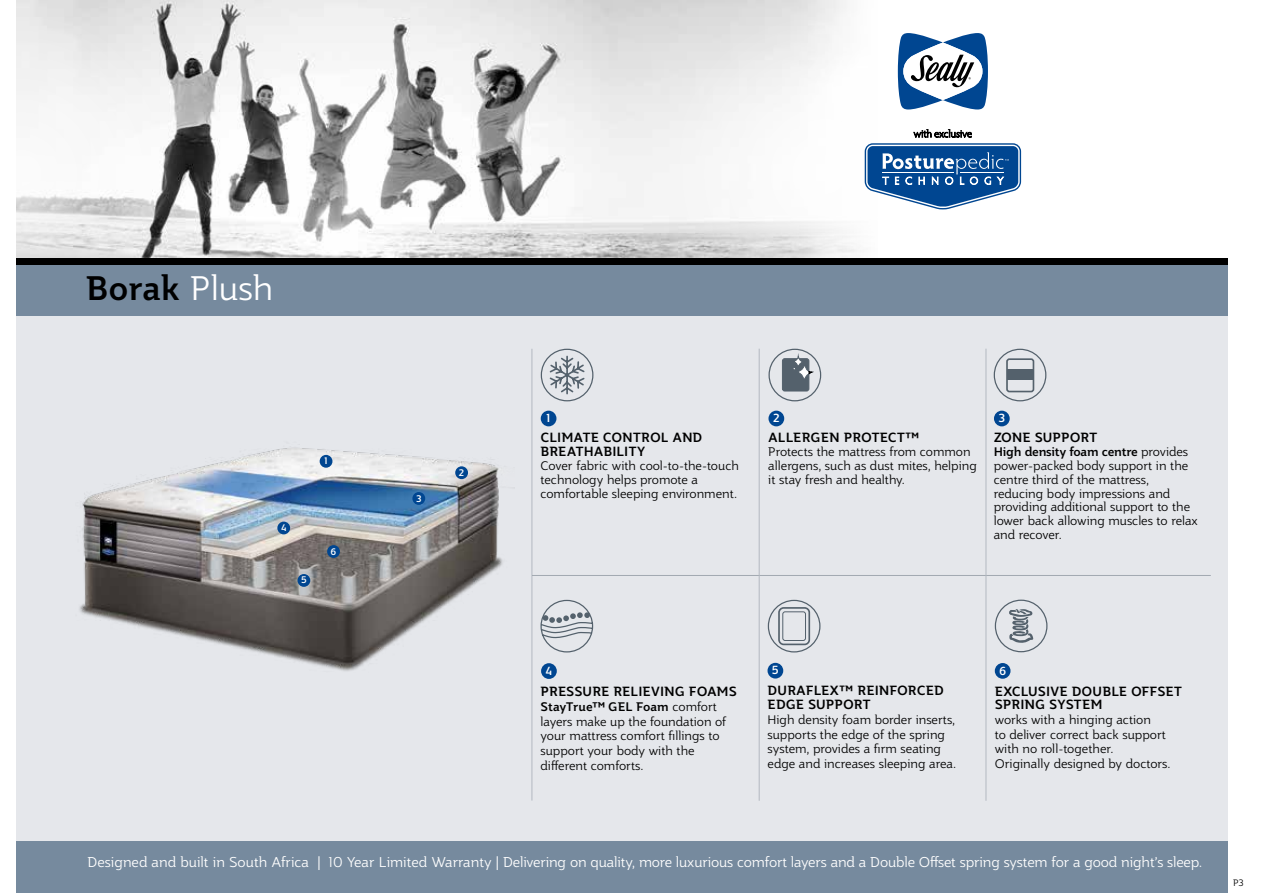
<style>
.page{position:relative;width:1263px;height:893px;background:#fff}
.page>*{position:absolute;margin:0;border:0;box-sizing:border-box;transform-origin:0 0}
.t1{font:500 33px "Jotia";letter-spacing:-.005em;color:#000}
.t2{font:300 13.8px "Jotia";letter-spacing:-.01em;color:#fff}
.t3{font:500 12.9px/13.8px "Jotia";color:#000}
.t4{font:300 12.15px/14.7px "Jotia";color:#000}
.t5{font:500 11.4px "Jotia";color:#fff}
.t6{font:500 9.3px "Jotia";color:#fff}
.t7{font:300 9px "Jotia";color:#000}
.s1{font-weight:300;color:#fff}
.s2{font-weight:500}
</style>
<div class="page">
<img style="left:313px;top:0;width:220px;height:259px">
<svg style="left:533px;top:0;width:584px;height:259px"></svg>
<svg style="left:16px;top:0;width:297px;height:259px"></svg>
<div style="left:16px;top:315px;width:1212px;height:578px;background:#e5e7eb"></div>
<div style="left:16px;top:264px;width:1212px;height:51px;background:#768a9e"></div>
<div style="left:16px;top:259px;width:1212px;height:6px;background:#000"></div>
<div style="left:768px;top:349px;width:53px;height:52px;border:1px solid #54616c;border-radius:50%"></div>
<div style="left:782px;top:359px;width:27px;height:32px;background:#54616c;border-radius:2px"></div>
<div style="left:782px;top:359px;width:27px;height:32px;border:1px solid #54616c;border-radius:2px"></div>
<svg style="left:797px;top:364px;width:15px;height:16px"></svg>
<div style="left:797px;top:364px;width:15px;height:16px;border:1px solid #54616c;border-radius:50%"></div>
<svg style="left:793px;top:356px;width:10px;height:11px"></svg>
<div style="left:793px;top:356px;width:10px;height:11px;border:1px solid #54616c;border-radius:50%"></div>
<hr style="left:531px;top:349px;width:1px;height:452px;background:#b3b9c1">
<hr style="left:532px;top:575px;width:679px;height:1px;background:#a2a9b1">
<div style="left:541px;top:411px;width:15px;height:15px;background:#004691;border-radius:50%"></div>
<div style="left:768px;top:411px;width:16px;height:15px;background:#004691;border-radius:50%"></div>
<div style="left:541px;top:663px;width:16px;height:16px;background:#004691;border-radius:50%"></div>
<div style="left:767px;top:663px;width:16px;height:15px;background:#004691;border-radius:50%"></div>
<div style="left:995px;top:663px;width:15px;height:16px;background:#004691;border-radius:50%"></div>
<div style="left:768px;top:600px;width:52px;height:52px;border:1px solid #54616c;border-radius:50%"></div>
<div style="left:778px;top:607px;width:32px;height:38px;border:2px solid #54616c;border-radius:5px"></div>
<div style="left:782px;top:611px;width:24px;height:30px;border:1px solid #54616c;border-radius:2px"></div>
<svg style="left:548px;top:355px;width:38px;height:40px"></svg>
<div style="left:541px;top:349px;width:52px;height:52px;border:1px solid #54616c;border-radius:50%"></div>
<div style="left:994px;top:411px;width:16px;height:15px;background:#004691;border-radius:50%"></div>
<div style="left:1006px;top:358px;width:28px;height:34px;border:2px solid #54616c;border-radius:2px"></div>
<div style="left:1007px;top:370px;width:26px;height:10px;background:#54616c"></div>
<div style="left:994px;top:349px;width:52px;height:52px;border:1px solid #54616c;border-radius:50%"></div>
<div style="left:16px;top:842px;width:1212px;height:51px;background:#768a9e"></div>
<hr style="left:759px;top:349px;width:1px;height:452px;background:#b3b9c1">
<hr style="left:985px;top:349px;width:1px;height:452px;background:#b3b9c1">
<svg style="left:865px;top:143px;width:156px;height:66px"></svg>
<svg style="left:914px;top:129px;width:58px;height:8px"></svg>
<svg style="left:898px;top:33px;width:90px;height:77px"></svg>
<img style="left:79px;top:447px;width:436px;height:224px">
<div style="left:455px;top:466px;width:13px;height:13px;background:#004691;border-radius:50%"></div>
<div style="left:320px;top:455px;width:12px;height:13px;background:#004691;border-radius:50%"></div>
<div style="left:412px;top:492px;width:13px;height:13px;background:#004691;border-radius:50%"></div>
<div style="left:277px;top:522px;width:13px;height:12px;background:#004691;border-radius:50%"></div>
<div style="left:297px;top:574px;width:13px;height:13px;background:#004691;border-radius:50%"></div>
<div style="left:327px;top:545px;width:13px;height:13px;background:#004691;border-radius:50%"></div>
<div style="left:995px;top:600px;width:52px;height:52px;border:1px solid #54616c;border-radius:50%"></div>
<svg style="left:1009px;top:609px;width:25px;height:34px"></svg>
<svg style="left:540px;top:599px;width:54px;height:54px"></svg>
<h1 class="t1" style="left:86px;top:266px;width:189px">Borak <span class="s1">Plush</span></h1>
<p class="t6" style="left:324px;top:455px;width:5px">1</p>
<p class="t6" style="left:281px;top:521px;width:7px">4</p>
<p class="t6" style="left:301px;top:574px;width:7px">5</p>
<p class="t6" style="left:331px;top:545px;width:7px">6</p>
<p class="t6" style="left:416px;top:492px;width:7px">3</p>
<p class="t6" style="left:459px;top:466px;width:7px">2</p>
<p class="t5" style="left:547px;top:410px;width:5px">1</p>
<p class="t5" style="left:773px;top:410px;width:8px">2</p>
<p class="t3" style="left:540px;top:431px;width:164px">CLIMATE CONTROL AND<br>BREATHABILITY</p>
<p class="t4" style="left:540px;top:459px;width:200px;line-height:13.8px">Cover fabric with cool-to-the-touch technology helps promote a comfortable sleeping environment.</p>
<p class="t3" style="left:768px;top:431px;width:153px">ALLERGEN PROTECT™</p>
<p class="t4" style="left:768px;top:445px;width:210px;line-height:13.8px">Protects the mattress from common allergens, such as dust mites, helping it stay fresh and healthy.</p>
<p class="t5" style="left:998px;top:410px;width:8px">3</p>
<p class="t3" style="left:994px;top:431px;width:105px">ZONE SUPPORT</p>
<p class="t4" style="left:994px;top:445px;width:206px;line-height:13.8px"><span class="s2">High density foam centre</span> provides power-packed body support in the centre third of the mattress, reducing body impressions and providing additional support to the lower back allowing muscles to relax and recover.</p>
<p class="t5" style="left:546px;top:663px;width:8px">4</p>
<p class="t5" style="left:772px;top:663px;width:8px">5</p>
<p class="t5" style="left:999px;top:663px;width:9px">6</p>
<p class="t3" style="left:767px;top:684px;width:178px">DURAFLEX™ REINFORCED<br>EDGE SUPPORT</p>
<p class="t4" style="left:767px;top:712px;width:190px">High density foam border inserts, supports the edge of the spring system, provides a firm seating edge and increases sleeping area.</p>
<p class="t3" style="left:995px;top:684px;width:189px">EXCLUSIVE DOUBLE OFFSET<br>SPRING SYSTEM</p>
<p class="t4" style="left:995px;top:712px;width:177px">works with a hinging action<br>to deliver correct back support with no roll-together.<br>Originally designed by doctors.</p>
<p class="t3" style="left:540px;top:685px;width:198px">PRESSURE RELIEVING FOAMS</p>
<p class="t4" style="left:540px;top:699px;width:187px"><span class="s2">StayTrue™ GEL Foam</span> comfort layers make up the foundation of your mattress comfort fillings to support your body with the different comforts.</p>
<p class="t2" style="left:88px;top:852px;width:1116px">Designed and built in South Africa | 10 Year Limited Warranty | Delivering on quality, more luxurious comfort layers and a Double Offset spring system for a good night’s sleep.</p>
<p class="t7" style="left:1233px;top:877px;width:12px">P3</p>
</div>
